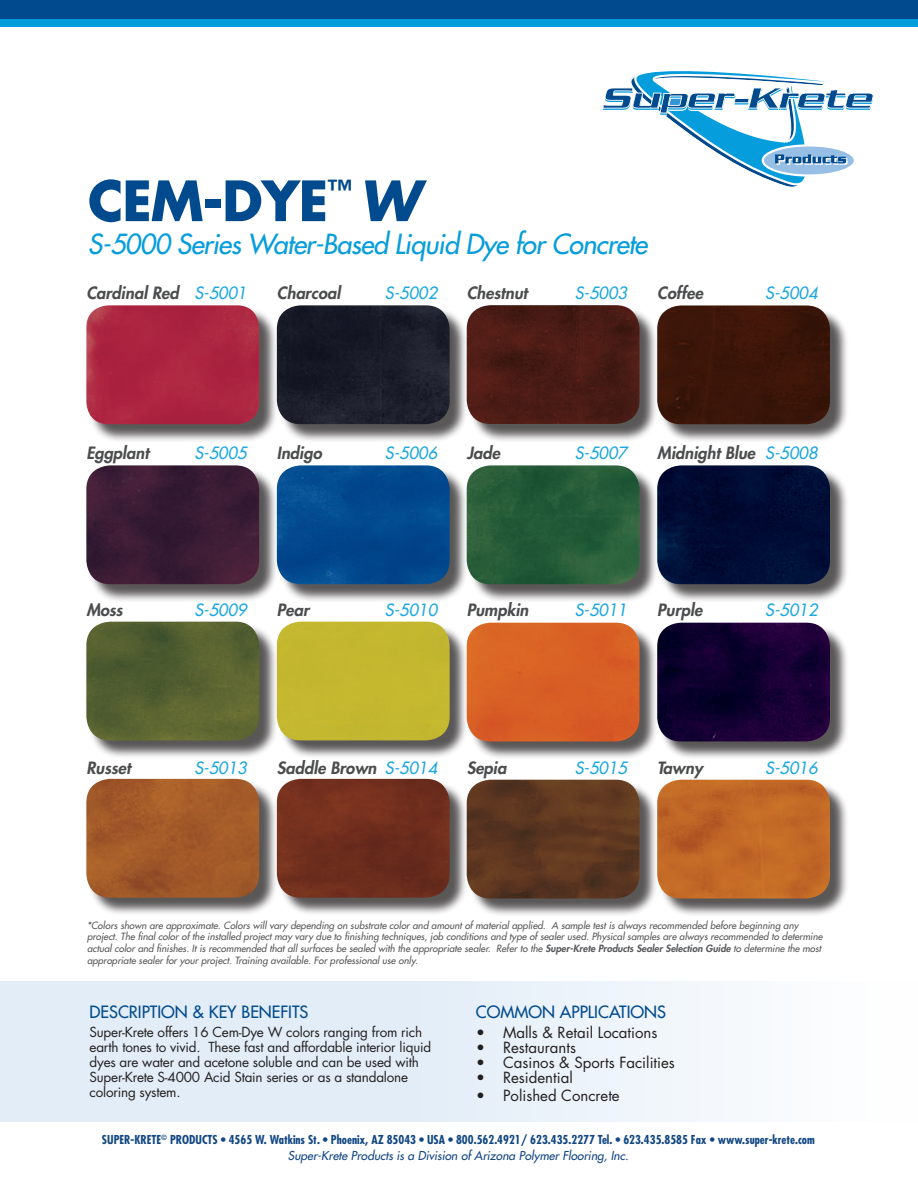
<style>
.page{position:relative;width:918px;height:1188px;background:#fff}
.page>*{position:absolute;margin:0;border:0;box-sizing:border-box;transform-origin:0 0}
.t1{font:700 54px "Futura Std";letter-spacing:-.025em;color:#004a8d}
.t2{font:italic 500 27px "Futura Std";letter-spacing:-.025em;color:#069ddc}
.t3{font:italic 800 16.5px "Futura Std";color:#4b4c4d}
.t4{font:italic 500 16.5px "Futura Std";color:#1ba7df}
.t5{font:500 16.5px "Futura Std";color:#004a8d}
.t6{font:15px "Futura Std";color:#231f20}
.t7{font:13.5px/15px "Futura Std";letter-spacing:-.015em;color:#231f20}
.t8{font:700 condensed 12px/16.5px "Futura Std";color:#124784;text-align:center}
.t9{font:italic 500 9.75px/11.7px "Futura Std";color:#57585a}
.s1{font-style:italic}
.s2{font-weight:500;color:#1ba7df}
.s3{font-weight:800}
.s4{font-weight:500;font-style:italic;font-stretch:normal}
</style>
<div class="page">
<svg style="left:603px;top:71px;width:271px;height:116px"></svg>
<div style="left:0;top:982px;width:918px;height:140px;background:linear-gradient(to right,#dbe9f6,#fafcfd)"></div>
<div style="left:279px;top:308px;width:190px;height:135px;background:#231f20;opacity:.75"></div>
<img style="left:278px;top:305px;width:172px;height:119px">
<div style="left:469px;top:307px;width:190px;height:136px;background:#231f20;opacity:.75"></div>
<img style="left:467px;top:305px;width:173px;height:119px">
<div style="left:659px;top:308px;width:190px;height:135px;background:#231f20;opacity:.75"></div>
<img style="left:657px;top:305px;width:173px;height:119px">
<div style="left:279px;top:468px;width:190px;height:135px;background:#231f20;opacity:.75"></div>
<img style="left:278px;top:465px;width:172px;height:119px">
<div style="left:469px;top:468px;width:190px;height:135px;background:#231f20;opacity:.75"></div>
<img style="left:467px;top:465px;width:173px;height:119px">
<div style="left:89px;top:468px;width:189px;height:135px;background:#231f20;opacity:.75"></div>
<img style="left:86px;top:465px;width:173px;height:119px">
<div style="left:659px;top:468px;width:190px;height:135px;background:#231f20;opacity:.75"></div>
<img style="left:657px;top:465px;width:173px;height:119px">
<div style="left:279px;top:624px;width:190px;height:135px;background:#231f20;opacity:.75"></div>
<div style="left:278px;top:622px;width:172px;height:118px;background:#c4b72f"></div>
<div style="left:469px;top:625px;width:190px;height:135px;background:#231f20;opacity:.75"></div>
<img style="left:467px;top:623px;width:173px;height:118px">
<div style="left:89px;top:624px;width:189px;height:135px;background:#231f20;opacity:.75"></div>
<img style="left:86px;top:622px;width:173px;height:118px">
<div style="left:659px;top:625px;width:190px;height:135px;background:#231f20;opacity:.75"></div>
<img style="left:657px;top:623px;width:173px;height:118px">
<div style="left:279px;top:781px;width:190px;height:136px;background:#231f20;opacity:.75"></div>
<img style="left:278px;top:779px;width:172px;height:119px">
<div style="left:89px;top:781px;width:189px;height:136px;background:#231f20;opacity:.75"></div>
<img style="left:86px;top:779px;width:173px;height:119px">
<div style="left:89px;top:308px;width:189px;height:135px;background:#231f20;opacity:.75"></div>
<img style="left:86px;top:305px;width:173px;height:119px">
<div style="left:659px;top:782px;width:190px;height:135px;background:#231f20;opacity:.75"></div>
<img style="left:659px;top:780px;width:171px;height:118px">
<div style="left:469px;top:782px;width:190px;height:135px;background:#231f20;opacity:.75"></div>
<img style="left:467px;top:780px;width:173px;height:118px">
<div style="left:0;top:0;width:918px;height:20px;background:#004a8d"></div>
<div style="left:0;top:19px;width:918px;height:8px;background:#069ddc"></div>
<h1 class="t1" style="left:88px;top:165px;width:333px">CEM-DYE<sup>™</sup> <span class="s1">W</span></h1>
<h2 class="t2" style="left:88px;top:227px;width:561px">S-5000 Series Water-Based Liquid Dye for Concrete</h2>
<h3 class="t3" style="left:86px;top:283px;width:162px">Cardinal Red <span class="s2">S-5001</span></h3>
<h3 class="t3" style="left:277px;top:283px;width:65px">Charcoal</h3>
<h3 class="t4" style="left:385px;top:283px;width:54px">S-5002</h3>
<h3 class="t3" style="left:657px;top:283px;width:47px">Coffee</h3>
<h3 class="t4" style="left:765px;top:283px;width:54px">S-5004</h3>
<h3 class="t3" style="left:467px;top:283px;width:62px">Chestnut</h3>
<h3 class="t4" style="left:575px;top:283px;width:54px">S-5003</h3>
<h3 class="t3" style="left:86px;top:443px;width:64px">Eggplant</h3>
<h3 class="t4" style="left:194px;top:443px;width:54px">S-5005</h3>
<h3 class="t3" style="left:277px;top:443px;width:46px">Indigo</h3>
<h3 class="t4" style="left:385px;top:443px;width:54px">S-5006</h3>
<h3 class="t3" style="left:657px;top:443px;width:162px">Midnight Blue <span class="s2">S-5008</span></h3>
<h3 class="t3" style="left:467px;top:443px;width:35px">Jade</h3>
<h3 class="t4" style="left:575px;top:443px;width:54px">S-5007</h3>
<h3 class="t3" style="left:86px;top:599px;width:38px">Moss</h3>
<h3 class="t4" style="left:194px;top:599px;width:54px">S-5009</h3>
<h3 class="t3" style="left:277px;top:599px;width:34px">Pear</h3>
<h3 class="t4" style="left:385px;top:599px;width:54px">S-5010</h3>
<h3 class="t3" style="left:467px;top:599px;width:63px">Pumpkin</h3>
<h3 class="t4" style="left:575px;top:599px;width:54px">S-5011</h3>
<h3 class="t3" style="left:657px;top:599px;width:47px">Purple</h3>
<h3 class="t4" style="left:765px;top:599px;width:54px">S-5012</h3>
<h3 class="t3" style="left:86px;top:758px;width:46px">Russet</h3>
<h3 class="t4" style="left:194px;top:758px;width:54px">S-5013</h3>
<h3 class="t3" style="left:277px;top:758px;width:162px">Saddle Brown <span class="s2">S-5014</span></h3>
<h3 class="t3" style="left:467px;top:758px;width:41px">Sepia</h3>
<h3 class="t4" style="left:575px;top:758px;width:54px">S-5015</h3>
<h3 class="t3" style="left:657px;top:758px;width:47px">Tawny</h3>
<h3 class="t4" style="left:765px;top:758px;width:54px">S-5016</h3>
<p class="t9" style="left:87px;top:919px;width:737px">*Colors shown are approximate. Colors will vary depending on substrate color and amount of material applied. A sample test is always recommended before beginning any project. The final color of the installed project may vary due to finishing techniques, job conditions and type of sealer used. Physical samples are always recommended to determine actual color and finishes. It is recommended that all surfaces be sealed with the appropriate sealer. Refer to the <span class="s3">Super-Krete Products Sealer Selection Guide</span> to determine the most appropriate sealer for your project. Training available. For professional use only.</p>
<h3 class="t5" style="left:90px;top:1001px;width:220px">DESCRIPTION &amp; KEY BENEFITS</h3>
<h3 class="t5" style="left:476px;top:1001px;width:192px">COMMON APPLICATIONS</h3>
<p class="t7" style="left:90px;top:1025px;width:343px">Super-Krete offers 16 Cem-Dye W colors ranging from rich earth tones to vivid. These fast and affordable interior liquid dyes are water and acetone soluble and can be used with Super-Krete S-4000 Acid Stain series or as a standalone coloring system.</p>
<h3 class="t6" style="left:476px;top:1023px;width:183px">• Malls &amp; Retail Locations</h3>
<h3 class="t6" style="left:476px;top:1038px;width:102px">• Restaurants</h3>
<h3 class="t6" style="left:476px;top:1053px;width:200px">• Casinos &amp; Sports Facilities</h3>
<h3 class="t6" style="left:476px;top:1068px;width:98px">• Residential</h3>
<h3 class="t6" style="left:476px;top:1086px;width:145px">• Polished Concrete</h3>
<p class="t8" style="left:102px;top:1131px;width:714px">SUPER-KRETE<sup>©</sup> PRODUCTS • 4565 W. Watkins St. • Phoenix, AZ 85043 • USA • 800.562.4921/ 623.435.2277 Tel. • 623.435.8585 Fax • www.super-krete.com<br><span class="s4">Super-Krete Products is a Division of Arizona Polymer Flooring, Inc.</span></p>
</div>
